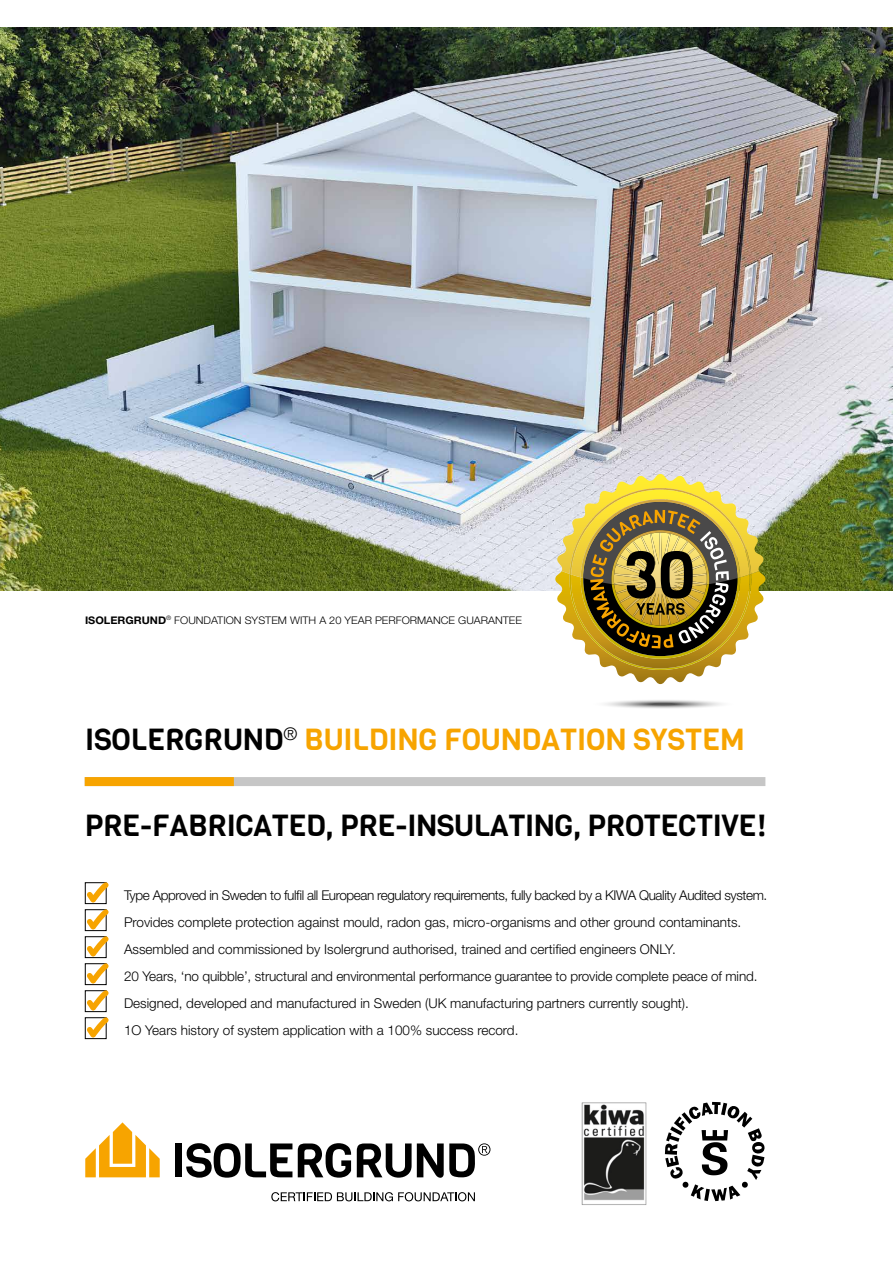
<style>
.page{position:relative;width:893px;height:1263px;background:#fff}
.page>*{position:absolute;margin:0;border:0;box-sizing:border-box;transform-origin:0 0}
.t1{font:30px "Viga";letter-spacing:-.015em;color:#000}
.t2{font:30px "Viga";letter-spacing:-.005em;color:#f7a400}
.t3{font:300 13.5px/27px "Helvetica Neue LT Std";color:#000}
.t4{font:300 10.5px "Helvetica Neue LT Std";color:#000;scale:1.05 1}
.s1{font-weight:700}
.s2{color:#000}
</style>
<div class="page">
<img style="left:0;top:28px;width:893px;height:563px">
<svg style="left:85px;top:1122px;width:75px;height:55px"></svg>
<div style="left:175px;top:1143px;width:7px;height:34px;background:#000"></div>
<svg style="left:186px;top:1143px;width:106px;height:35px"></svg>
<svg style="left:298px;top:1143px;width:53px;height:35px"></svg>
<svg style="left:357px;top:1143px;width:133px;height:35px"></svg>
<svg style="left:271px;top:1192px;width:204px;height:9px"></svg>
<svg style="left:605px;top:700px;width:117px;height:8px"></svg>
<div style="left:85px;top:777px;width:680px;height:9px;background:#c6c6c6"></div>
<div style="left:85px;top:777px;width:149px;height:9px;background:#f7a400"></div>
<svg style="left:665px;top:1102px;width:99px;height:99px"></svg>
<svg style="left:84px;top:882px;width:25px;height:158px"></svg>
<img style="left:557px;top:474px;width:207px;height:196px">
<img style="left:581px;top:1102px;width:66px;height:103px">
<p class="t4" style="left:85px;top:614px;width:417px"><span class="s1">ISOLERGRUND</span><sup>®</sup> FOUNDATION SYSTEM WITH A 20 YEAR PERFORMANCE GUARANTEE</p>
<h1 class="t2" style="left:85px;top:720px;width:661px"><span class="s2">ISOLERGRUND</span><sup>®</sup> BUILDING FOUNDATION SYSTEM</h1>
<h1 class="t1" style="left:85px;top:805px;width:683px">PRE-FABRICATED, PRE-INSULATING, PROTECTIVE!</h1>
<p class="t3" style="left:124px;top:881px;width:645px">Type Approved in Sweden to fulfil all European regulatory requirements, fully backed by a KIWA Quality Audited system.<br>Provides complete protection against mould, radon gas, micro-organisms and other ground contaminants.<br>Assembled and commissioned by Isolergrund authorised, trained and certified engineers ONLY.<br>20 Years, ‘no quibble’, structural and environmental performance guarantee to provide complete peace of mind.<br>Designed, developed and manufactured in Sweden (UK manufacturing partners currently sought).<br>1O Years history of system application with a 100% success record.</p>
</div>
